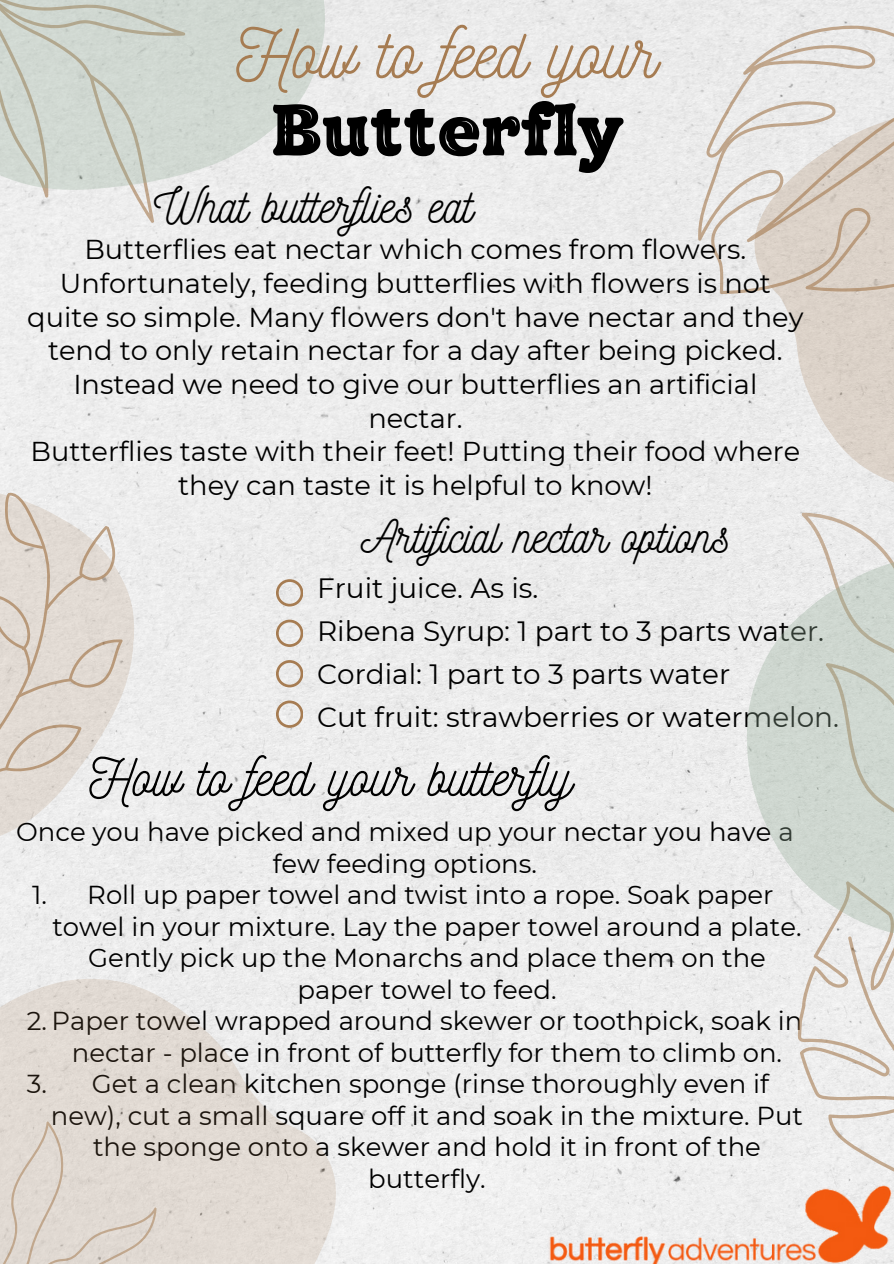
<style>
.page{position:relative;width:894px;height:1264px;background:#fff}
.page>*{position:absolute;margin:0;border:0;box-sizing:border-box;transform-origin:0 0}
.t1{font:72.6px "TT Phobos Inline";color:#000}
.t2{font:69.45px "Nickainley";color:#a67c52}
.t3{font:53.25px "Nickainley";color:#000}
.t4{font:47.85px "Nickainley";color:#000}
.t5{font:46.35px "Nickainley";color:#000}
.t6{font:27.9px "Montserrat";color:#000}
.t7{font:27.3px/33.6px "Montserrat";color:#000;text-align:center}
.t8{font:25.95px/31.5px "Montserrat";color:#000;text-align:center}
</style>
<div class="page">
<div style="left:0;top:0;width:744px;height:1263px;background:#ececec"></div>
<div style="left:670px;top:0;width:223px;height:374px;background:#eaeaea"></div>
<svg style="left:276px;top:579px;width:27px;height:27px"></svg>
<svg style="left:276px;top:700px;width:27px;height:27px"></svg>
<svg style="left:276px;top:619px;width:27px;height:27px"></svg>
<svg style="left:276px;top:660px;width:27px;height:27px"></svg>
<svg style="left:744px;top:1054px;width:149px;height:129px;fill:#eee"></svg>
<svg style="left:697px;top:45px;width:196px;height:378px;background:#e1dbd5"></svg>
<svg style="left:0;top:475px;width:146px;height:387px;background:#e3ded9"></svg>
<svg style="left:670px;top:423px;width:223px;height:631px;fill:#e9e9e9"></svg>
<svg style="left:0;top:0;width:399px;height:293px"></svg>
<svg style="left:0;top:916px;width:392px;height:347px;fill:#e4ddd6"></svg>
<img style="left:546px;top:1183px;width:347px;height:80px">
<p class="t2" style="left:236px;top:9px;width:422px">How to feed your</p>
<p class="t1" style="left:271px;top:86px;width:353px">Butterfly</p>
<h4 class="t4" style="left:154px;top:175px;width:320px">What butterflies eat</h4>
<p class="t7" style="left:27px;top:233px;width:777px">Butterflies eat nectar which comes from flowers.<br>Unfortunately, feeding butterflies with flowers is not quite so simple. Many flowers don't have nectar and they tend to only retain nectar for a day after being picked.<br>Instead we need to give our butterflies an artificial nectar.</p>
<p class="t7" style="left:31px;top:434px;width:771px">Butterflies taste with their feet! Putting their food where they can taste it is helpful to know!</p>
<p class="t5" style="left:361px;top:506px;width:371px">Artificial nectar options</p>
<p class="t6" style="left:317px;top:571px;width:223px">Fruit juice. As is.</p>
<p class="t6" style="left:317px;top:614px;width:508px">Ribena Syrup: 1 part to 3 parts water.</p>
<p class="t6" style="left:317px;top:657px;width:414px">Cordial: 1 part to 3 parts water</p>
<h2 class="t6" style="left:317px;top:699px;width:523px">Cut fruit: strawberries or watermelon.</h2>
<p class="t3" style="left:89px;top:742px;width:484px">How to feed your butterfly</p>
<h1 class="t8" style="left:16px;top:816px;width:778px">Once you have picked and mixed up your nectar you have a few feeding options.</h1>
<h4 class="t8" style="left:52px;top:879px;width:750px">Roll up paper towel and twist into a rope. Soak paper towel in your mixture. Lay the paper towel around a plate.<br>Gently pick up the Monarchs and place them on the paper towel to feed.</h4>
<p class="t8" style="left:32px;top:879px;width:16px">1.</p>
<p class="t8" style="left:72px;top:1005px;width:731px;text-align:left;text-indent:-45px">2. Paper towel wrapped around skewer or toothpick, soak in nectar - place in front of butterfly for them to climb on.</p>
<p class="t8" style="left:51px;top:1067px;width:753px">Get a clean kitchen sponge (rinse thoroughly even if new), cut a small square off it and soak in the mixture. Put the sponge onto a skewer and hold it in front of the butterfly.</p>
<p class="t8" style="left:27px;top:1067px;width:22px">3.</p>
</div>
